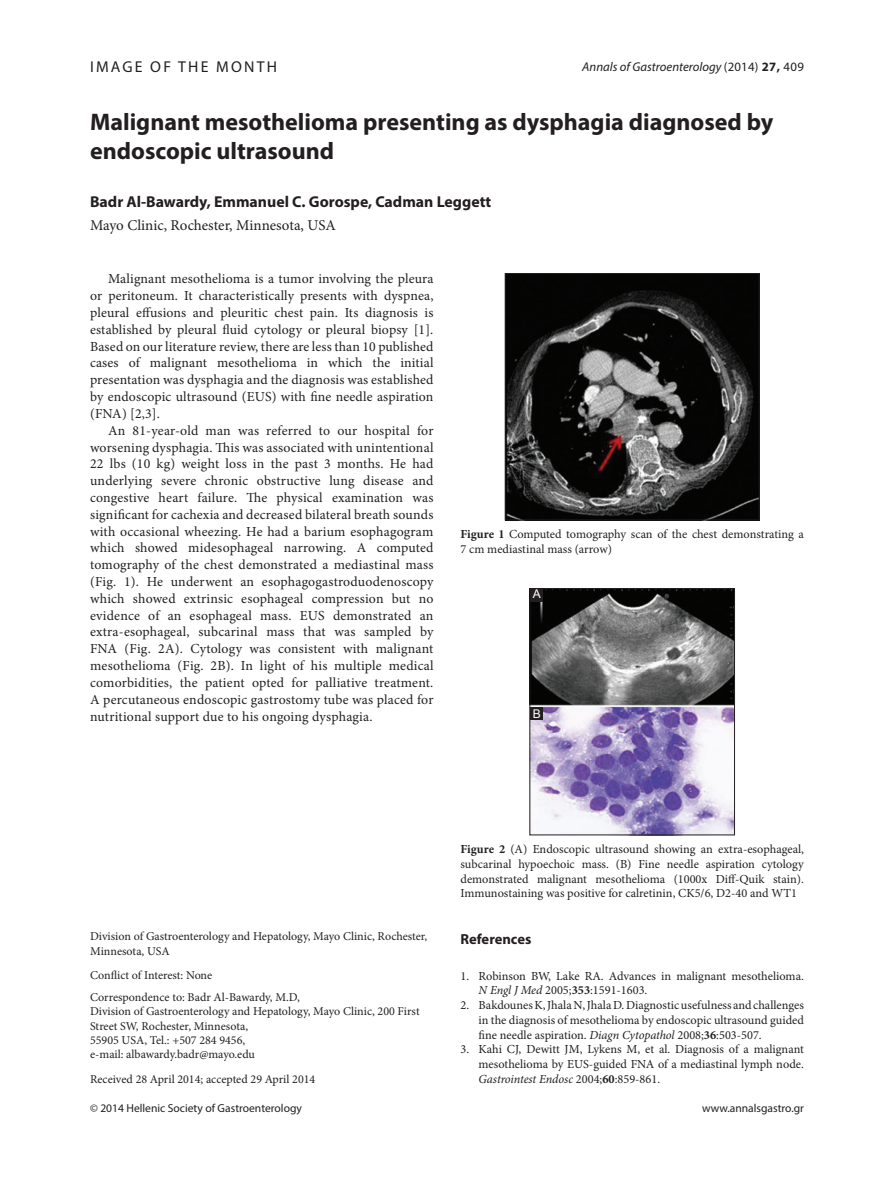
<style>
.page{position:relative;width:894px;height:1191px;background:#fff}
.page>*{position:absolute;margin:0;border:0;box-sizing:border-box;transform-origin:0 0}
.t1{font:700 24px/28.8px "Myriad Pro";color:#231f20}
.t2{font:700 15.75px "Myriad Pro";color:#231f20}
.t3{font:15.75px "Myriad Pro";letter-spacing:.14em;color:#231f20}
.t4{font:15px "Minion Pro";color:#231f20}
.t5{font:700 14.55px "Myriad Pro";color:#231f20}
.t6{font:13.8px/16.8px "Minion Pro";letter-spacing:.01em;color:#231f20;text-align:justify}
.t7{font:italic 12.75px "Myriad Pro";color:#231f20}
.t8{font:12.3px/14.7px "Minion Pro";color:#231f20;text-align:justify}
.t9{font:12px/14.2px "Minion Pro";color:#231f20}
.t10{font:12px "Arial";color:#fff}
.t11{font:11.55px "Myriad Pro";color:#231f20}
.s1{font-style:normal}
.s2{font-weight:700;font-style:normal}
.s3{font-weight:700}
.s4{font-style:italic}
</style>
<div class="page">
<img style="left:507px;top:275px;width:250px;height:243px">
<div style="left:505px;top:273px;width:254px;height:247px;border:1px solid #231f20"></div>
<img style="left:531px;top:590px;width:201px;height:243px">
<div style="left:529px;top:588px;width:205px;height:247px;border:1px solid #231f20"></div>
<div style="left:530px;top:707px;width:13px;height:13px;background:#231f20"></div>
<div style="left:530px;top:588px;width:12px;height:13px;background:#231f20"></div>
<p class="t3" style="left:90px;top:60px;width:188px">IMAGE OF THE MONTH</p>
<p class="t7" style="left:582px;top:61px;width:223px">Annals of Gastroenterology <span class="s1">(2014)</span> <span class="s2">27,</span> <span class="s1">409</span></p>
<h1 class="t1" style="left:90px;top:110px;width:684px">Malignant mesothelioma presenting as dysphagia diagnosed by endoscopic ultrasound</h1>
<p class="t2" style="left:90px;top:196px;width:402px">Badr Al-Bawardy, Emmanuel C. Gorospe, Cadman Leggett</p>
<p class="t4" style="left:90px;top:219px;width:247px">Mayo Clinic, Rochester, Minnesota, USA</p>
<p class="t6" style="left:90px;top:272px;width:345px;text-indent:18px">Malignant mesothelioma is a tumor involving the pleura or peritoneum. It characteristically presents with dyspnea, pleural effusions and pleuritic chest pain. Its diagnosis is established by pleural fluid cytology or pleural biopsy [1].<br>Based on our literature review, there are less than 10 published cases of malignant mesothelioma in which the initial presentation was dysphagia and the diagnosis was established by endoscopic ultrasound (EUS) with fine needle aspiration (FNA) [2,3].</p>
<p class="t6" style="left:90px;top:423px;width:345px;text-indent:18px">An 81-year-old man was referred to our hospital for worsening dysphagia. This was associated with unintentional 22 lbs (10 kg) weight loss in the past 3 months. He had underlying severe chronic obstructive lung disease and congestive heart failure. The physical examination was significant for cachexia and decreased bilateral breath sounds with occasional wheezing. He had a barium esophagogram which showed midesophageal narrowing. A computed tomography of the chest demonstrated a mediastinal mass (Fig. 1). He underwent an esophagogastroduodenoscopy which showed extrinsic esophageal compression but no evidence of an esophageal mass. EUS demonstrated an extra-esophageal, subcarinal mass that was sampled by FNA (Fig. 2A). Cytology was consistent with malignant mesothelioma (Fig. 2B). In light of his multiple medical comorbidities, the patient opted for palliative treatment.<br>A percutaneous endoscopic gastrostomy tube was placed for nutritional support due to his ongoing dysphagia.</p>
<p class="t8" style="left:460px;top:527px;width:345px"><span class="s3">Figure 1</span> Computed tomography scan of the chest demonstrating a<br>7 cm mediastinal mass (arrow)</p>
<p class="t10" style="left:532px;top:587px;width:10px">A</p>
<p class="t10" style="left:532px;top:707px;width:10px">B</p>
<p class="t9" style="left:90px;top:930px;width:338px">Division of Gastroenterology and Hepatology, Mayo Clinic, Rochester,<br>Minnesota, USA</p>
<p class="t9" style="left:90px;top:965px;width:211px;line-height:21.8px">Conflict of Interest: None<br>Correspondence to: Badr Al-Bawardy, M.D,</p>
<p class="t9" style="left:90px;top:1005px;width:331px">Division of Gastroenterology and Hepatology, Mayo Clinic, 200 First Street SW, Rochester, Minnesota,<br>55905 USA, Tel.: +507 284 9456,<br>e-mail: albawardy.badr@mayo.edu</p>
<p class="t9" style="left:90px;top:1072px;width:227px">Received 28 April 2014; accepted 29 April 2014</p>
<p class="t8" style="left:460px;top:842px;width:345px"><span class="s3">Figure 2</span> (A) Endoscopic ultrasound showing an extra-esophageal, subcarinal hypoechoic mass. (B) Fine needle aspiration cytology demonstrated malignant mesothelioma (1000x Diff-Quik stain).<br>Immunostaining was positive for calretinin, CK5/6, D2-40 and WT1</p>
<p class="t5" style="left:460px;top:933px;width:72px">References</p>
<p class="t8" style="left:478px;top:969px;width:327px;text-indent:-18px">1. Robinson BW, Lake RA. Advances in malignant mesothelioma.<br><span class="s4">N Engl J Med</span> 2005;<span class="s3">353</span>:1591-1603.</p>
<p class="t8" style="left:478px;top:998px;width:327px;text-indent:-18px">2. Bakdounes K, Jhala N, Jhala D. Diagnostic usefulness and challenges in the diagnosis of mesothelioma by endoscopic ultrasound guided fine needle aspiration. <span class="s4">Diagn Cytopathol</span> 2008;<span class="s3">36</span>:503-507.</p>
<p class="t8" style="left:478px;top:1042px;width:327px;text-indent:-18px">3. Kahi CJ, Dewitt JM, Lykens M, et al. Diagnosis of a malignant mesothelioma by EUS-guided FNA of a mediastinal lymph node.<br><span class="s4">Gastrointest Endosc</span> 2004;<span class="s3">60</span>:859-861.</p>
<p class="t11" style="left:90px;top:1103px;width:213px">© 2014 Hellenic Society of Gastroenterology</p>
<p class="t11" style="left:701px;top:1103px;width:103px">www.annalsgastro.gr</p>
</div>
